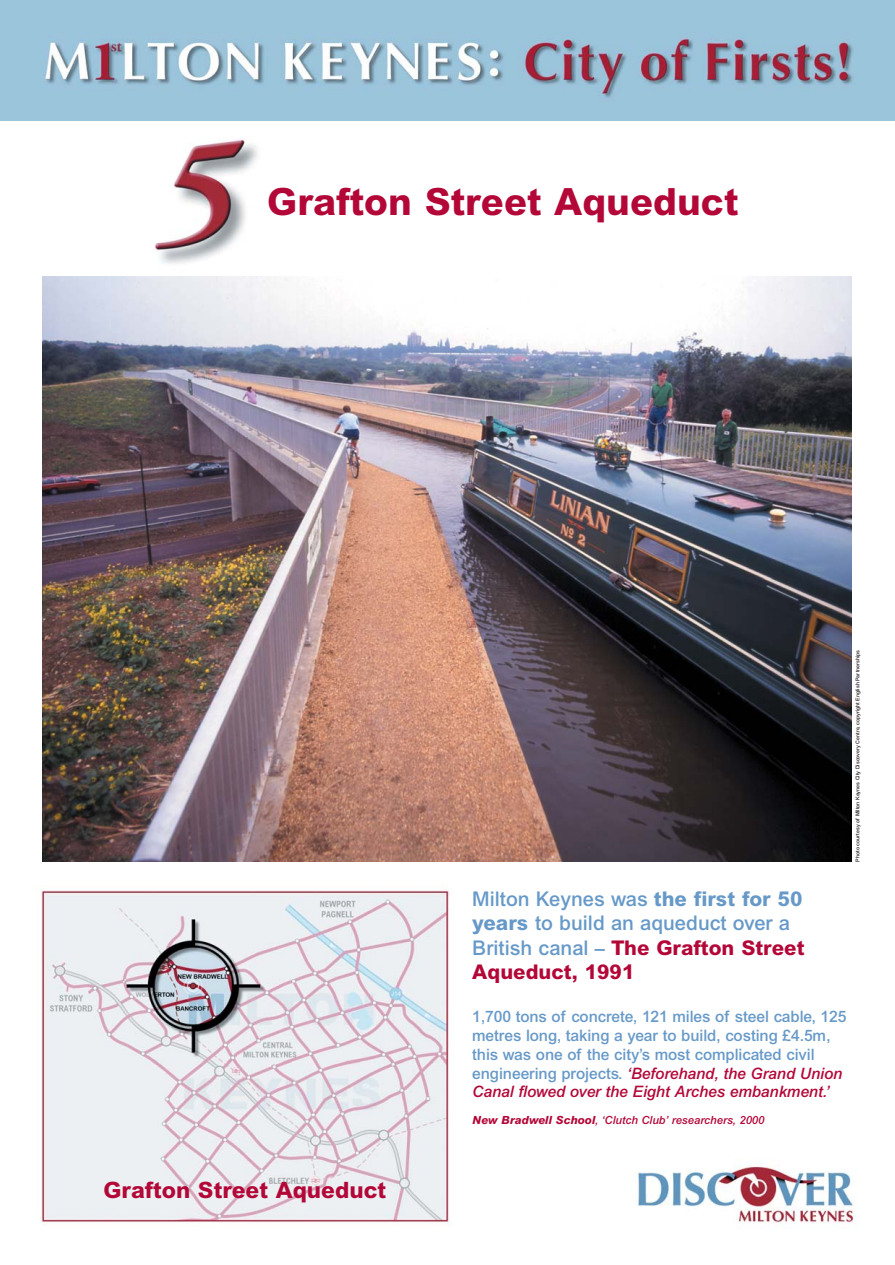
<style>
.page{position:relative;width:895px;height:1265px;background:#fff}
.page>*{position:absolute;margin:0;border:0;box-sizing:border-box;transform-origin:0 0}
.t1{font:800 37.5px "Arial";color:#b30738}
.t2{font:800 22.5px "Arial";color:#b30738}
.t3{font:500 20.25px/24.3px "Arial";color:#6799c8}
.t4{font:500 15.75px/18.9px "Arial";letter-spacing:-.005em;color:#6799c8}
.t5{font:italic 500 11.25px "Arial";color:#b30738}
.t6{font:500 5.25px "Arial";color:#231f20}
.s1{font-weight:800}
.s2{font-weight:800;color:#b30738}
.s3{font-style:italic;color:#b30738}
</style>
<div class="page">
<img style="left:0;top:0;width:894px;height:1225px">
<h1 class="t1" style="left:267px;top:189px;width:472px">Grafton Street Aqueduct</h1>
<h2 class="t2" style="left:103px;top:1182px;width:284px">Grafton Street Aqueduct</h2>
<p class="t6" style="left:855px;top:861px;width:213px;rotate:-90deg">Photo courtesy of Milton Keynes City Discovery Centre, copyright English Partnerships</p>
<p class="t3" style="left:472px;top:889px;width:333px">Milton Keynes was <span class="s1">the first for 50 years</span> to build an aqueduct over a<br>British canal – <span class="s2">The Grafton Street<br>Aqueduct, 1991</span></p>
<p class="t4" style="left:472px;top:1008px;width:375px">1,700 tons of concrete, 121 miles of steel cable, 125 metres long, taking a year to build, costing £4.5m, this was one of the city’s most complicated civil engineering projects. <span class="s3">‘Beforehand, the Grand Union Canal flowed over the Eight Arches embankment.’</span></p>
<p class="t5" style="left:472px;top:1116px;width:293px"><span class="s1">New Bradwell School</span>, ‘Clutch Club’ researchers, 2000</p>
</div>
